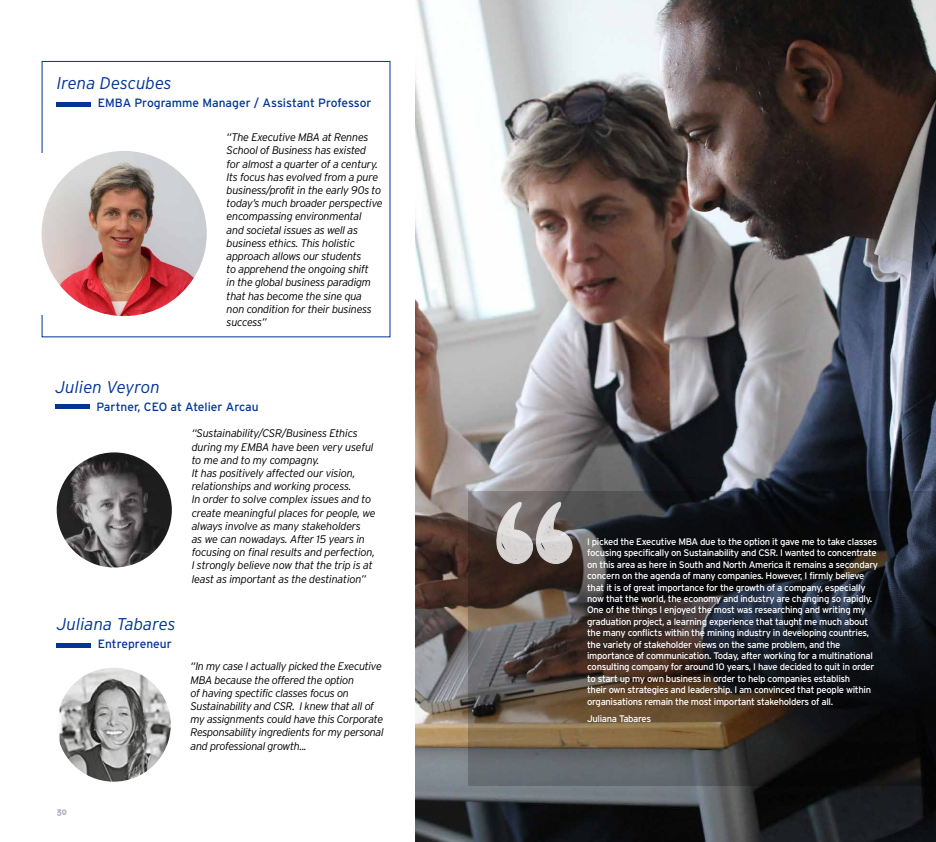
<style>
.page{position:relative;width:936px;height:842px;background:#fff}
.page>*{position:absolute;margin:0;border:0;box-sizing:border-box;transform-origin:0 0}
.t1{font:italic 300 17px "Interstate";color:#003595}
.t2{font:12px "Interstate";color:#003595}
.t3{font:italic 300 11px/13.2px "Interstate";letter-spacing:-.03em;color:#000}
.t4{font:10px "Eurofurencebold";color:#adaebc}
.t5{font:9.5px/11.4px "Interstate";letter-spacing:-.035em;color:#fff}
</style>
<div class="page">
<img style="left:415px;top:0;width:520px;height:842px">
<hr style="left:56px;top:404px;width:34px;height:4px;background:#003595">
<img style="left:57px;top:452px;width:115px;height:115px;border-radius:58px">
<img style="left:57px;top:668px;width:114px;height:114px;border-radius:57px">
<hr style="left:57px;top:643px;width:34px;height:4px;background:#003595">
<svg style="left:468px;top:491px;width:467px;height:294px;background:#322e2c"></svg>
<svg style="left:495px;top:502px;width:78px;height:63px;background:#a29c9a"></svg>
<div style="left:42px;top:61px;width:348px;height:276px;border:1px solid #003595"></div>
<div style="left:34px;top:153px;width:40px;height:162px;background:#fff"></div>
<img style="left:42px;top:151px;width:165px;height:165px;border-radius:83px">
<hr style="left:57px;top:103px;width:34px;height:4px;background:#003595">
<h1 class="t1" style="left:57px;top:72px;width:117px">Irena Descubes</h1>
<p class="t2" style="left:98px;top:95px;width:275px">EMBA Programme Manager / Assistant Professor</p>
<p class="t3" style="left:227px;top:131px;width:158px">“The Executive MBA at Rennes<br>School of Business has existed<br>for almost a quarter of a century.<br>Its focus has evolved from a pure business/profit in the early 90s to today’s much broader perspective encompassing environmental<br>and societal issues as well as business ethics. This holistic approach allows our students<br>to apprehend the ongoing shift<br>in the global business paradigm that has become the sine qua non condition for their business success”</p>
<h1 class="t1" style="left:56px;top:377px;width:106px">Julien Veyron</h1>
<p class="t2" style="left:97px;top:399px;width:164px">Partner, CEO at Atelier Arcau</p>
<p class="t3" style="left:192px;top:427px;width:185px">“Sustainability/CSR/Business Ethics during my EMBA have been very useful to me and to my compagny.<br>It has positively affected our vision, relationships and working process.<br>In order to solve complex issues and to create meaningful places for people, we always involve as many stakeholders<br>as we can nowadays. After 15 years in focusing on final results and perfection, I strongly believe now that the trip is at least as important as the destination”</p>
<h1 class="t1" style="left:57px;top:613px;width:120px">Juliana Tabares</h1>
<p class="t2" style="left:98px;top:636px;width:75px">Entrepreneur</p>
<p class="t3" style="left:190px;top:660px;width:195px">‘‘In my case I actually picked the Executive MBA because the offered the option<br>of having spectific classes focus on Sustainability and CSR. I knew that all of my assignments could have this Corporate Responsability ingredients for my personal and professional growth...</p>
<p class="t4" style="left:57px;top:806px;width:12px">30</p>
<p class="t5" style="left:587px;top:536px;width:292px">I picked the Executive MBA due to the option it gave me to take classes focusing specifically on Sustainability and CSR. I wanted to concentrate on this area as here in South and North America it remains a secondary concern on the agenda of many companies. However, I firmly believe that it is of great importance for the growth of a company, especially now that the world, the economy and industry are changing so rapidly.<br>One of the things I enjoyed the most was researching and writing my graduation project, a learning experience that taught me much about the many conflicts within the mining industry in developing countries, the variety of stakeholder views on the same problem, and the importance of communication. Today, after working for a multinational consulting company for around 10 years, I have decided to quit in order to start up my own business in order to help companies establish<br>their own strategies and leadership. I am convinced that people within organisations remain the most important stakeholders of all.</p>
<p class="t5" style="left:587px;top:712px;width:65px">Juliana Tabares</p>
</div>
